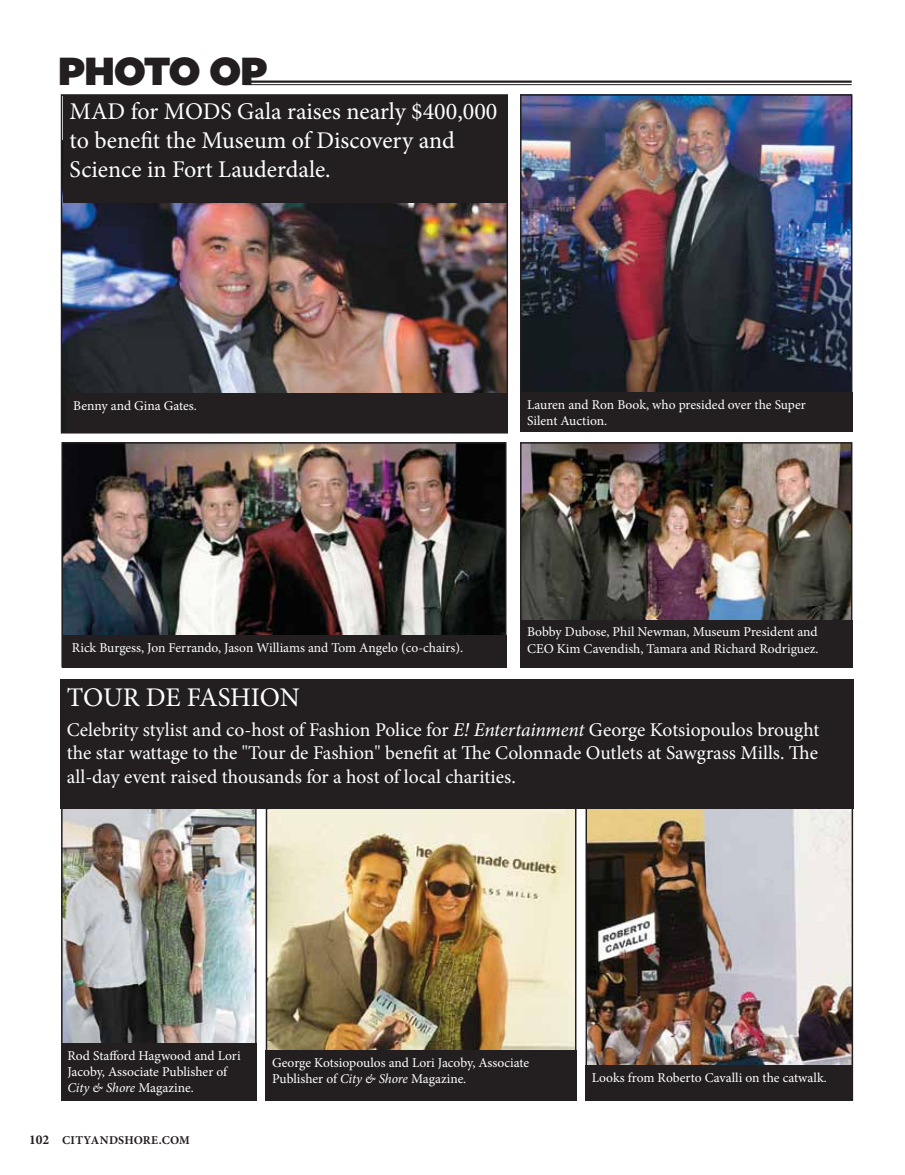
<style>
.page{position:relative;width:905px;height:1175px;background:#fff}
.page>*{position:absolute;margin:0;border:0;box-sizing:border-box;transform-origin:0 0}
.t1{font:900 39px "Gotham";letter-spacing:-.01em;color:#231f20}
.t2{font:27px "Minion Pro";letter-spacing:-.01em;color:#fff}
.t3{font:24px/28.8px "Minion Pro";color:#fff}
.t4{font:19.5px/23.4px "Minion Pro";letter-spacing:-.005em;color:#fff;text-align:justify}
.t5{font:13.5px/16.2px "Minion Pro";letter-spacing:-.005em;color:#fff}
.t6{font:700 12px "Minion Pro";letter-spacing:.015em;color:#231f20}
.s1{font-style:italic}
.s2{font-size:13.5px}
</style>
<div class="page">
<hr style="left:244px;top:80px;width:607px;height:3px;background:#231f20">
<hr style="left:244px;top:84px;width:607px;height:1px;background:#231f20">
<img style="left:64px;top:202px;width:441px;height:228px">
<img style="left:523px;top:97px;width:326px;height:295px">
<div style="left:520px;top:94px;width:332px;height:334px;border:2px solid #231f20"></div>
<img style="left:523px;top:445px;width:326px;height:175px">
<div style="left:520px;top:442px;width:332px;height:225px;border:2px solid #231f20"></div>
<img style="left:64px;top:445px;width:439px;height:190px">
<div style="left:61px;top:442px;width:445px;height:225px;border:2px solid #231f20"></div>
<img style="left:588px;top:809px;width:262px;height:256px">
<img style="left:64px;top:809px;width:189px;height:234px">
<div style="left:61px;top:801px;width:195px;height:299px;border:2px solid #231f20"></div>
<img style="left:269px;top:809px;width:304px;height:240px">
<div style="left:60px;top:679px;width:793px;height:130px;background:#231f20"></div>
<div style="left:63px;top:95px;width:444px;height:107px;background:#231f20"></div>
<div style="left:520px;top:620px;width:332px;height:47px;background:#231f20"></div>
<div style="left:62px;top:635px;width:444px;height:32px;background:#231f20"></div>
<div style="left:585px;top:1065px;width:267px;height:35px;background:#231f20"></div>
<div style="left:61px;top:1043px;width:195px;height:57px;background:#231f20"></div>
<div style="left:265px;top:1049px;width:311px;height:51px;background:#231f20"></div>
<div style="left:520px;top:392px;width:332px;height:40px;background:#231f20"></div>
<div style="left:66px;top:393px;width:441px;height:39px;background:#231f20"></div>
<h1 class="t1" style="left:59px;top:43px;width:210px">PHOTO OP</h1>
<h3 class="t3" style="left:70px;top:97px;width:429px">MAD for MODS Gala raises nearly $400,000 to benefit the Museum of Discovery and<br>Science in Fort Lauderdale.</h3>
<p class="t5" style="left:73px;top:397px;width:125px">Benny and Gina Gates.</p>
<p class="t5" style="left:527px;top:396px;width:280px">Lauren and Ron Book, who presided over the Super<br>Silent Auction.</p>
<p class="t5" style="left:527px;top:624px;width:292px">Bobby Dubose, Phil Newman, Museum President and</p>
<p class="t5" style="left:72px;top:639px;width:392px">Rick Burgess, Jon Ferrando, Jason Williams and Tom Angelo (co-chairs).</p>
<p class="t5" style="left:527px;top:640px;width:293px">CEO Kim Cavendish, Tamara and Richard Rodriguez.</p>
<h2 class="t2" style="left:67px;top:679px;width:234px">TOUR DE FASHION</h2>
<p class="t4" style="left:67px;top:718px;width:754px">Celebrity stylist and co-host of Fashion Police for <span class="s1">E! Entertainment</span> George Kotsiopoulos brought the star wattage to the "Tour de Fashion" benefit at The Colonnade Outlets at Sawgrass Mills. The all-day event raised thousands for a host of local charities.</p>
<p class="t5" style="left:68px;top:1047px;width:175px">Rod Stafford Hagwood and Lori<br>Jacoby, Associate Publisher of<br><span class="s1">City &amp; Shore</span> Magazine.</p>
<p class="t5" style="left:272px;top:1054px;width:259px">George Kotsiopoulos and Lori Jacoby, Associate<br>Publisher of <span class="s1">City &amp; Shore</span> Magazine.</p>
<p class="t6" style="left:29px;top:1132px;width:162px"><span class="s2">102</span> CITYANDSHORE.COM</p>
<p class="t5" style="left:592px;top:1069px;width:236px">Looks from Roberto Cavalli on the catwalk.</p>
</div>
